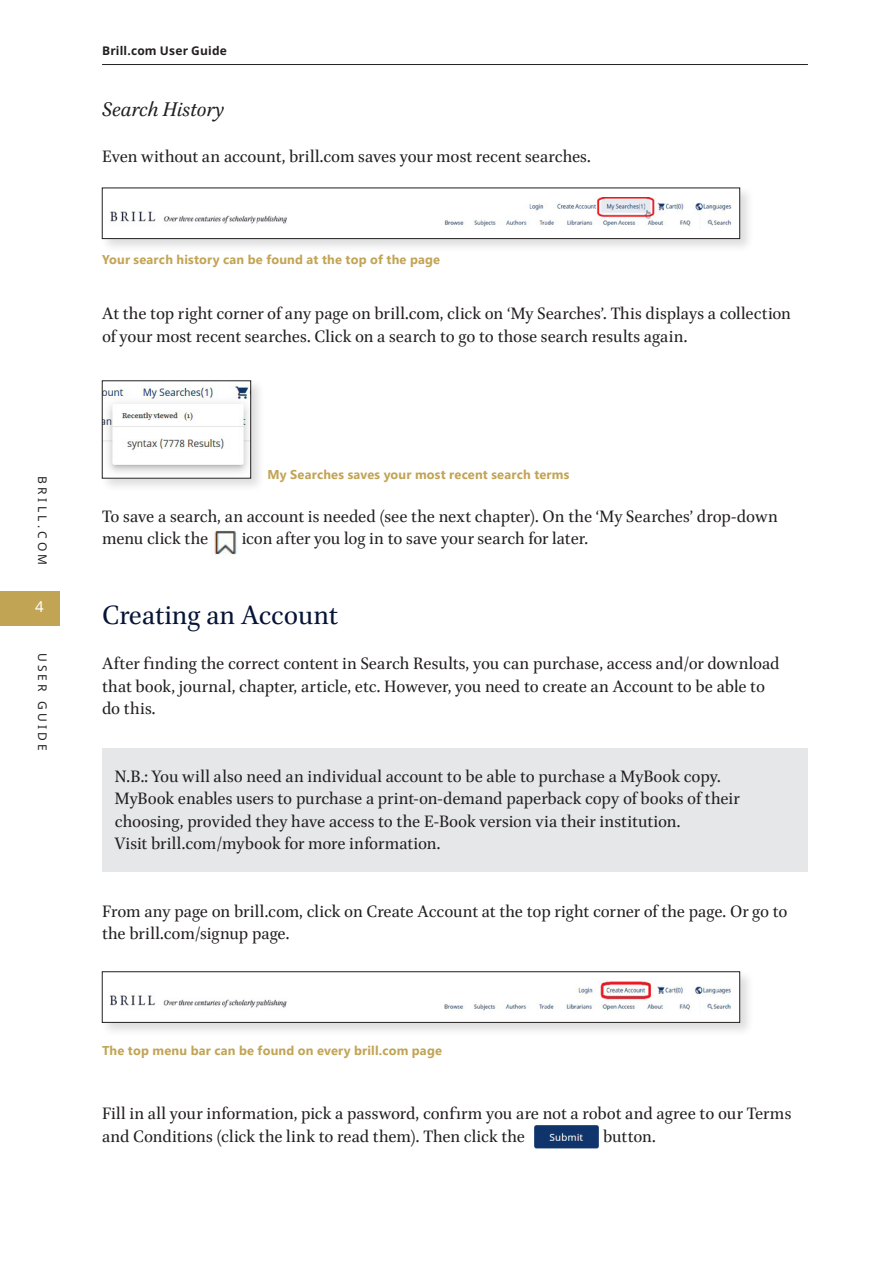
<style>
.page{position:relative;width:893px;height:1263px;background:#fff}
.page>*{position:absolute;margin:0;border:0;box-sizing:border-box;transform-origin:0 0}
.t1{font:30px "Brill";color:#071436}
.subtitle_cursief_kop{font:italic 22.5px "Brill";color:#231f20}
.Plain_Text{font:18.75px/22.5px "Brill";color:#231f20}
.t2{font:15px "Noto Sans";color:#fff}
.Productinfo_Seg_8_10{font:700 12.75px "Segoe UI";letter-spacing:.015em;color:#c2a455}
.t3{font:12px "Noto Sans";letter-spacing:.265em;color:#231f20}
.t4{font:700 12px "Noto Sans";letter-spacing:.015em;color:#231f20}
</style>
<div class="page">
<hr style="left:102px;top:64px;width:706px;height:1px;background:#231f20">
<div style="left:102px;top:748px;width:706px;height:124px;background:#e6e7e9"></div>
<div style="left:0;top:591px;width:60px;height:34px;background:#c2a455"></div>
<div style="left:100px;top:185px;width:654px;height:68px;background:#231f20;opacity:.15"></div>
<div style="left:102px;top:188px;width:638px;height:51px;background:#fff"></div>
<img style="left:110px;top:197px;width:622px;height:30px">
<div style="left:102px;top:188px;width:638px;height:51px;border:1px solid #231f20"></div>
<div style="left:100px;top:378px;width:165px;height:115px;background:#231f20;opacity:.15"></div>
<img style="left:104px;top:383px;width:145px;height:93px">
<div style="left:102px;top:381px;width:149px;height:97px;border:1px solid #231f20"></div>
<div style="left:100px;top:969px;width:654px;height:68px;background:#231f20;opacity:.15"></div>
<div style="left:102px;top:972px;width:638px;height:50px;background:#fff"></div>
<img style="left:109px;top:981px;width:622px;height:30px">
<div style="left:102px;top:971px;width:638px;height:51px;border:1px solid #231f20"></div>
<img style="left:214px;top:529px;width:23px;height:27px">
<img style="left:534px;top:1125px;width:65px;height:23px">
<p class="t3" style="left:51px;top:476px;width:90px;rotate:90deg">BRILL.COM</p>
<p class="t2" style="left:35px;top:597px;width:10px">4</p>
<p class="t3" style="left:51px;top:653px;width:99px;rotate:90deg">USER GUIDE</p>
<p class="t4" style="left:102px;top:43px;width:126px">Brill.com User Guide</p>
<p class="subtitle_cursief_kop" style="left:102px;top:95px;width:124px">Search History</p>
<p class="Plain_Text" style="left:102px;top:145px;width:490px">Even without an account, brill.com saves your most recent searches.</p>
<p class="Productinfo_Seg_8_10" style="left:102px;top:250px;width:340px">Your search history can be found at the top of the page</p>
<p class="Plain_Text" style="left:102px;top:303px;width:690px">At the top right corner of any page on brill.com, click on ‘My Searches’. This displays a collection of your most recent searches. Click on a search to go to those search results again.</p>
<p class="Productinfo_Seg_8_10" style="left:267px;top:465px;width:304px">My Searches saves your most recent search terms</p>
<p class="Plain_Text" style="left:102px;top:505px;width:677px">To save a search, an account is needed (see the next chapter). On the ‘My Searches’ drop-down menu click the</p>
<p class="Plain_Text" style="left:242px;top:528px;width:348px">icon after you log in to save your search for later.</p>
<p class="t1" style="left:102px;top:595px;width:237px">Creating an Account</p>
<p class="Plain_Text" style="left:102px;top:653px;width:679px">After finding the correct content in Search Results, you can purchase, access and/or download that book, journal, chapter, article, etc. However, you need to create an Account to be able to</p>
<p class="Plain_Text" style="left:102px;top:698px;width:55px">do this.</p>
<p class="Plain_Text" style="left:115px;top:766px;width:626px">N.B.: You will also need an individual account to be able to purchase a MyBook copy.<br>MyBook enables users to purchase a print-on-demand paperback copy of books of their choosing, provided they have access to the E-Book version via their institution.<br>Visit brill.com/mybook for more information.</p>
<p class="Plain_Text" style="left:102px;top:901px;width:687px">From any page on brill.com, click on Create Account at the top right corner of the page. Or go to the brill.com/signup page.</p>
<p class="Productinfo_Seg_8_10" style="left:102px;top:1041px;width:341px">The top menu bar can be found on every brill.com page</p>
<p class="Plain_Text" style="left:102px;top:1103px;width:691px">Fill in all your information, pick a password, confirm you are not a robot and agree to our Terms and Conditions (click the link to read them). Then click the</p>
<p class="Plain_Text" style="left:603px;top:1126px;width:54px">button.</p>
</div>
